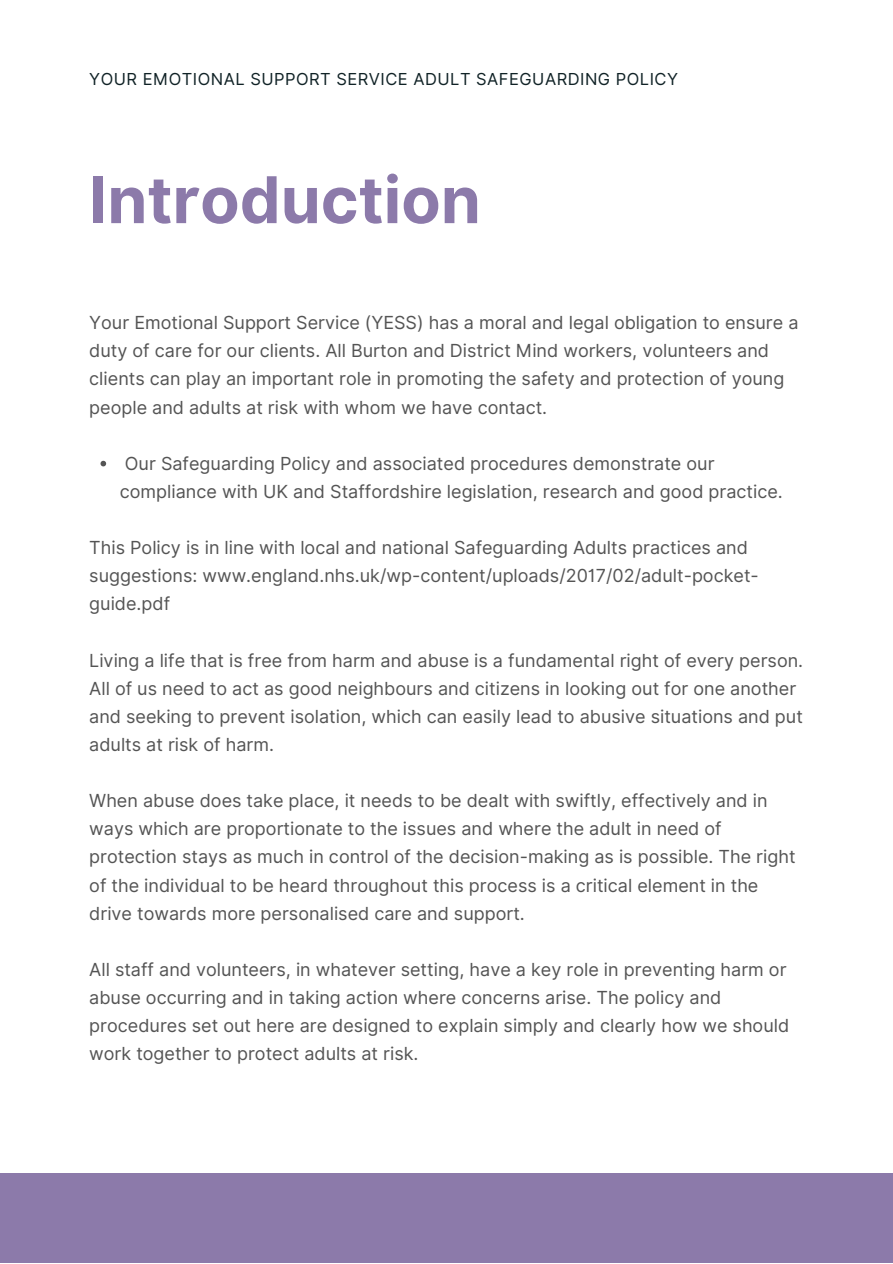
<style>
.page{position:relative;width:893px;height:1264px;background:#fff}
.page>*{position:absolute;margin:0;border:0;box-sizing:border-box;transform-origin:0 0}
.t1{font:700 64.5px "Inter";color:#8c7aaa}
.t2{font:18px/28px "Inter";color:#545454}
.t3{font:16.5px "Inter";letter-spacing:.03em;color:#102226}
</style>
<div class="page">
<svg style="left:100px;top:461px;width:6px;height:5px"></svg>
<div style="left:0;top:1173px;width:892px;height:89px;background:#8c7aaa"></div>
<p class="t3" style="left:89px;top:69px;width:590px">YOUR EMOTIONAL SUPPORT SERVICE ADULT SAFEGUARDING POLICY</p>
<p class="t1" style="left:89px;top:161px;width:393px">Introduction</p>
<p class="t2" style="left:89px;top:308px;width:710px">Your Emotional Support Service (YESS) has a moral and legal obligation to ensure a duty of care for our clients. All Burton and District Mind workers, volunteers and clients can play an important role in promoting the safety and protection of young people and adults at risk with whom we have contact.</p>
<p class="t2" style="left:120px;top:449px;width:664px">Our Safeguarding Policy and associated procedures demonstrate our compliance with UK and Staffordshire legislation, research and good practice.</p>
<p class="t2" style="left:89px;top:533px;width:671px">This Policy is in line with local and national Safeguarding Adults practices and suggestions: www.england.nhs.uk/wp-content/uploads/2017/02/adult-pocket&shy;guide.pdf</p>
<p class="t2" style="left:89px;top:646px;width:715px">Living a life that is free from harm and abuse is a fundamental right of every person.<br>All of us need to act as good neighbours and citizens in looking out for one another and seeking to prevent isolation, which can easily lead to abusive situations and put adults at risk of harm.</p>
<p class="t2" style="left:89px;top:786px;width:707px">When abuse does take place, it needs to be dealt with swiftly, effectively and in ways which are proportionate to the issues and where the adult in need of protection stays as much in control of the decision-making as is possible. The right of the individual to be heard throughout this process is a critical element in the drive towards more personalised care and support.</p>
<p class="t2" style="left:89px;top:955px;width:701px">All staff and volunteers, in whatever setting, have a key role in preventing harm or abuse occurring and in taking action where concerns arise. The policy and procedures set out here are designed to explain simply and clearly how we should work together to protect adults at risk.</p>
</div>
